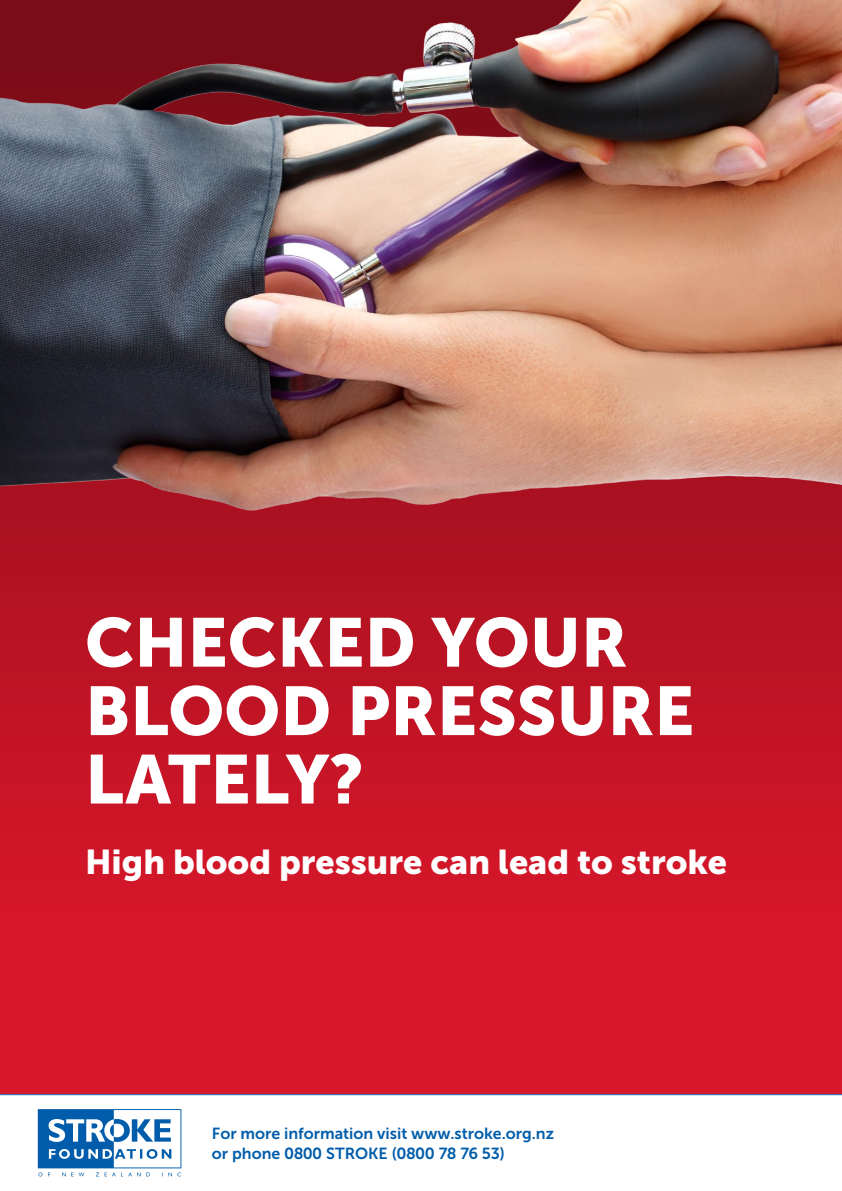
<style>
.page{position:relative;width:842px;height:1191px;background:#fff}
.page>*{position:absolute;margin:0;border:0;box-sizing:border-box;transform-origin:0 0}
.t1{font:68.4px/68.4px "Museo Sans 900";color:#fff}
.t2{font:34.2px "Museo Sans 900";color:#fff}
.t3{font:16px/20px "Museo Sans 700";color:#015dab}
</style>
<div class="page">
<svg style="left:0;top:564px;width:842px;height:527px;background:#c91527"></svg>
<svg style="left:38px;top:1109px;width:143px;height:67px"></svg>
<hr style="left:0;top:1094px;width:842px;height:1px;background:#015dab">
<img style="left:0;top:0;width:842px;height:564px">
<p class="t1" style="left:85px;top:608px;width:611px">CHECKED YOUR<br>BLOOD PRESSURE<br>LATELY?</p>
<p class="t2" style="left:85px;top:842px;width:643px">High blood pressure can lead to stroke</p>
<p class="t3" style="left:212px;top:1123px;width:344px">For more information visit www.stroke.org.nz or phone 0800 STROKE (0800 78 76 53)</p>
</div>
